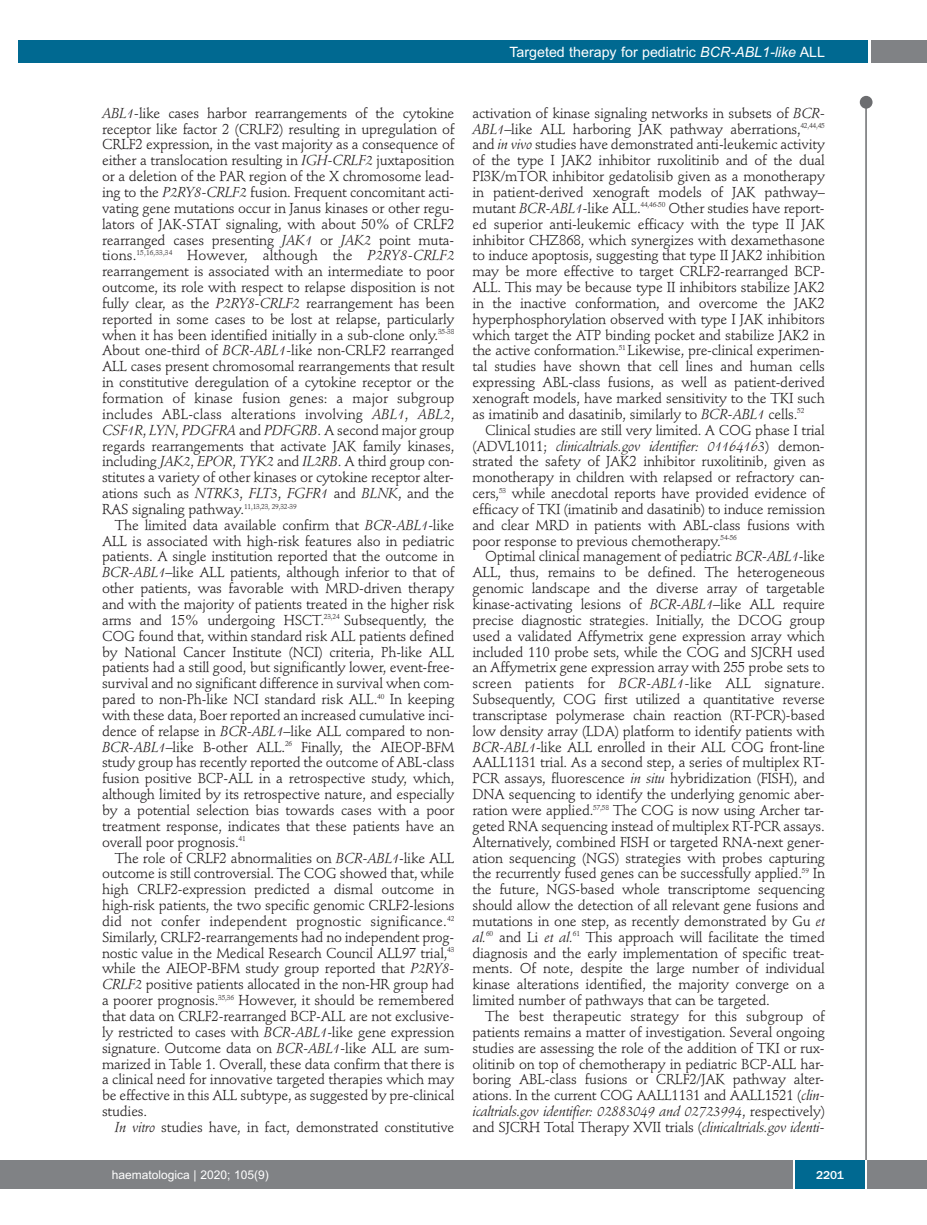
<style>
.page{position:relative;width:927px;height:1225px;background:#fff}
.page>*{position:absolute;margin:0;border:0;box-sizing:border-box;transform-origin:0 0}
.t1{font:14.25px/15.9px "Stempel Schneidler";letter-spacing:-.015em;color:#231f20;text-align:justify}
.t2{font:14.25px "Arial";color:#fff}
.t3{font:12px "Arial";color:#fff}
.t4{font:500 12px "Franklin Gothic";color:#fff}
.s1{font-style:italic}
</style>
<div class="page">
<div style="left:860px;top:96px;width:12px;height:13px;background:#6c6d70;border-radius:50%"></div>
<hr style="left:865px;top:98px;width:2px;height:1062px;background:#6c6d70">
<div style="left:871px;top:40px;width:56px;height:22px;background:#808285"></div>
<div style="left:18px;top:40px;width:849px;height:22px;background:#006991"></div>
<div style="left:17px;top:1160px;width:910px;height:28px;background:#808285"></div>
<div style="left:795px;top:1160px;width:70px;height:28px;background:#006991"></div>
<hr style="left:793px;top:1160px;width:2px;height:28px;background:#fff">
<hr style="left:865px;top:1160px;width:2px;height:28px;background:#fff">
<div style="left:0;top:1160px;width:17px;height:28px;background:#808285"></div>
<p class="t2" style="left:509px;top:44px;width:317px">Targeted therapy for pediatric <span class="s1">BCR-ABL1-like</span> ALL</p>
<p class="t1" style="left:102px;top:106px;width:354px"><span class="s1">ABL1-</span>like cases harbor rearrangements of the cytokine receptor like factor 2 (CRLF2) resulting in upregulation of CRLF2 expression, in the vast majority as a consequence of either a translocation resulting in <span class="s1">IGH-CRLF2</span> juxtaposition or a deletion of the PAR region of the X chromosome lead&shy;ing to the <span class="s1">P2RY8-CRLF2</span> fusion. Frequent concomitant acti&shy;vating gene mutations occur in Janus kinases or other regu&shy;lators of JAK-STAT signaling, with about 50% of CRLF2 rearranged cases presenting <span class="s1">JAK1</span> or <span class="s1">JAK2</span> point muta&shy;tions.<sup>15,16,33,34</sup> However, although the <span class="s1">P2RY8-CRLF2 </span>rearrangement is associated with an intermediate to poor outcome, its role with respect to relapse disposition is not fully clear, as the <span class="s1">P2RY8-CRLF2</span> rearrangement has been reported in some cases to be lost at relapse, particularly when it has been identified initially in a sub-clone only.<sup>35-38<br></sup>About one-third of <span class="s1">BCR-ABL1-</span>like non-CRLF2 rearranged ALL cases present chromosomal rearrangements that result in constitutive deregulation of a cytokine receptor or the formation of kinase fusion genes: a major subgroup includes ABL-class alterations involving <span class="s1">ABL1</span>, <span class="s1">ABL2</span>, <span class="s1">CSF1R</span>, <span class="s1">LYN</span>, <span class="s1">PDGFRA</span> and <span class="s1">PDFGRB</span>. A second major group regards rearrangements that activate JAK family kinases, including <span class="s1">JAK2</span>, <span class="s1">EPOR</span>, <span class="s1">TYK2</span> and <span class="s1">IL2RB</span>. A third group con&shy;stitutes a variety of other kinases or cytokine receptor alter&shy;ations such as <span class="s1">NTRK3</span>, <span class="s1">FLT3</span>, <span class="s1">FGFR1</span> and <span class="s1">BLNK</span>, and the RAS signaling pathway.<sup>11,13,23,</sup> <sup>29,32-39</sup></p>
<p class="t1" style="left:102px;top:518px;width:354px;text-indent:13px">The limited data available confirm that <span class="s1">BCR-ABL1</span>-like ALL is associated with high-risk features also in pediatric patients. A single institution reported that the outcome in <span class="s1">BCR-ABL1</span>–like ALL patients, although inferior to that of other patients, was favorable with MRD-driven therapy and with the majority of patients treated in the higher risk arms and 15% undergoing HSCT.<sup>23,24</sup> Subsequently, the COG found that, within standard risk ALL patients defined by National Cancer Institute (NCI) criteria, Ph-like ALL patients had a still good, but significantly lower, event-free&shy;survival and no significant difference in survival when com&shy;pared to non-Ph-like NCI standard risk ALL.<sup>40</sup> In keeping with these data, Boer reported an increased cumulative inci&shy;dence of relapse in <span class="s1">BCR-ABL1</span>–like ALL compared to non-<span class="s1">BCR-ABL1–</span>like B-other ALL.<sup>26</sup> Finally, the AIEOP-BFM study group has recently reported the outcome of ABL-class fusion positive BCP-ALL in a retrospective study, which, although limited by its retrospective nature, and especially by a potential selection bias towards cases with a poor treatment response, indicates that these patients have an overall poor prognosis.<sup>41</sup></p>
<p class="t1" style="left:102px;top:851px;width:354px;text-indent:13px">The role of CRLF2 abnormalities on <span class="s1">BCR-ABL1</span>-like ALL outcome is still controversial. The COG showed that, while high CRLF2-expression predicted a dismal outcome in high-risk patients, the two specific genomic CRLF2-lesions did not confer independent prognostic significance.<sup>42<br></sup>Similarly, CRLF2-rearrangements had no independent prog&shy;nostic value in the Medical Research Council ALL97 trial,<sup>43 </sup>while the AIEOP-BFM study group reported that <span class="s1">P2RY8- CRLF2</span> positive patients allocated in the non-HR group had a poorer prognosis.<sup>35,36</sup> However, it should be remembered that data on CRLF2-rearranged BCP-ALL are not exclusive&shy;ly restricted to cases with <span class="s1">BCR-ABL1</span>-like gene expression signature. Outcome data on <span class="s1">BCR-ABL1-</span>like ALL are sum&shy;marized in Table 1. Overall, these data confirm that there is a clinical need for innovative targeted therapies which may be effective in this ALL subtype, as suggested by pre-clinical studies.</p>
<p class="t1" style="left:115px;top:1120px;width:341px"><span class="s1">In vitro</span> studies have, in fact, demonstrated constitutive</p>
<p class="t1" style="left:472px;top:106px;width:354px">activation of kinase signaling networks in subsets of <span class="s1">BCR-ABL1</span>–like ALL harboring JAK pathway aberrations,<sup>42,44,45 </sup>and <span class="s1">in vivo</span> studies have demonstrated anti-leukemic activity of the type I JAK2 inhibitor ruxolitinib and of the dual PI3K/mTOR inhibitor gedatolisib given as a monotherapy in patient-derived xenograft models of JAK pathway– mutant <span class="s1">BCR-ABL1-</span>like ALL.<sup>44,46-50</sup> Other studies have report&shy;ed superior anti-leukemic efficacy with the type II JAK inhibitor CHZ868, which synergizes with dexamethasone to induce apoptosis, suggesting that type II JAK2 inhibition may be more effective to target CRLF2-rearranged BCP-ALL. This may be because type II inhibitors stabilize JAK2 in the inactive conformation, and overcome the JAK2 hyperphosphorylation observed with type I JAK inhibitors which target the ATP binding pocket and stabilize JAK2 in the active conformation.<sup>51</sup> Likewise, pre-clinical experimen&shy;tal studies have shown that cell lines and human cells expressing ABL-class fusions, as well as patient-derived xenograft models, have marked sensitivity to the TKI such as imatinib and dasatinib, similarly to <span class="s1">BCR-ABL1</span> cells.<sup>52</sup></p>
<p class="t1" style="left:472px;top:423px;width:354px;text-indent:13px">Clinical studies are still very limited. A COG phase I trial (ADVL1011; <span class="s1">clinicaltrials.gov identifier: 01164163</span>) demon&shy;strated the safety of JAK2 inhibitor ruxolitinib, given as monotherapy in children with relapsed or refractory can&shy;cers,<sup>53</sup> while anecdotal reports have provided evidence of efficacy of TKI (imatinib and dasatinib) to induce remission and clear MRD in patients with ABL-class fusions with poor response to previous chemotherapy.<sup>54-56</sup></p>
<p class="t1" style="left:472px;top:550px;width:354px;text-indent:13px">Optimal clinical management of pediatric <span class="s1">BCR-ABL1</span>-like ALL, thus, remains to be defined. The heterogeneous genomic landscape and the diverse array of targetable kinase-activating lesions of <span class="s1">BCR-ABL1</span>–like ALL require precise diagnostic strategies. Initially, the DCOG group used a validated Affymetrix gene expression array which included 110 probe sets, while the COG and SJCRH used an Affymetrix gene expression array with 255 probe sets to screen patients for <span class="s1">BCR-ABL1-</span>like ALL signature.<br>Subsequently, COG first utilized a quantitative reverse transcriptase polymerase chain reaction (RT-PCR)-based low density array (LDA) platform to identify patients with <span class="s1">BCR-ABL1</span>-like ALL enrolled in their ALL COG front-line AALL1131 trial. As a second step, a series of multiplex RT-PCR assays, fluorescence <span class="s1">in situ</span> hybridization (FISH), and DNA sequencing to identify the underlying genomic aber&shy;ration were applied.<sup>57,58</sup> The COG is now using Archer tar&shy;geted RNA sequencing instead of multiplex RT-PCR assays.<br>Alternatively, combined FISH or targeted RNA-next gener&shy;ation sequencing (NGS) strategies with probes capturing the recurrently fused genes can be successfully applied.<sup>59</sup> In the future, NGS-based whole transcriptome sequencing should allow the detection of all relevant gene fusions and mutations in one step, as recently demonstrated by Gu <span class="s1">et al.</span><sup>60</sup> and Li <span class="s1">et al.</span><sup>61</sup> This approach will facilitate the timed diagnosis and the early implementation of specific treat&shy;ments. Of note, despite the large number of individual kinase alterations identified, the majority converge on a limited number of pathways that can be targeted.</p>
<p class="t1" style="left:472px;top:1009px;width:354px;text-indent:13px">The best therapeutic strategy for this subgroup of patients remains a matter of investigation. Several ongoing studies are assessing the role of the addition of TKI or rux&shy;olitinib on top of chemotherapy in pediatric BCP-ALL har&shy;boring ABL-class fusions or CRLF2/JAK pathway alter&shy;ations. In the current COG AALL1131 and AALL1521 (<span class="s1">clin&shy;icaltrials.gov identifier: 02883049 and 02723994</span>, respectively) and SJCRH Total Therapy XVII trials (<span class="s1">clinicaltrials.gov identi-</span></p>
<p class="t3" style="left:112px;top:1167px;width:158px">haematologica | 2020; 105(9)</p>
<p class="t4" style="left:816px;top:1167px;width:29px">2201</p>
</div>
